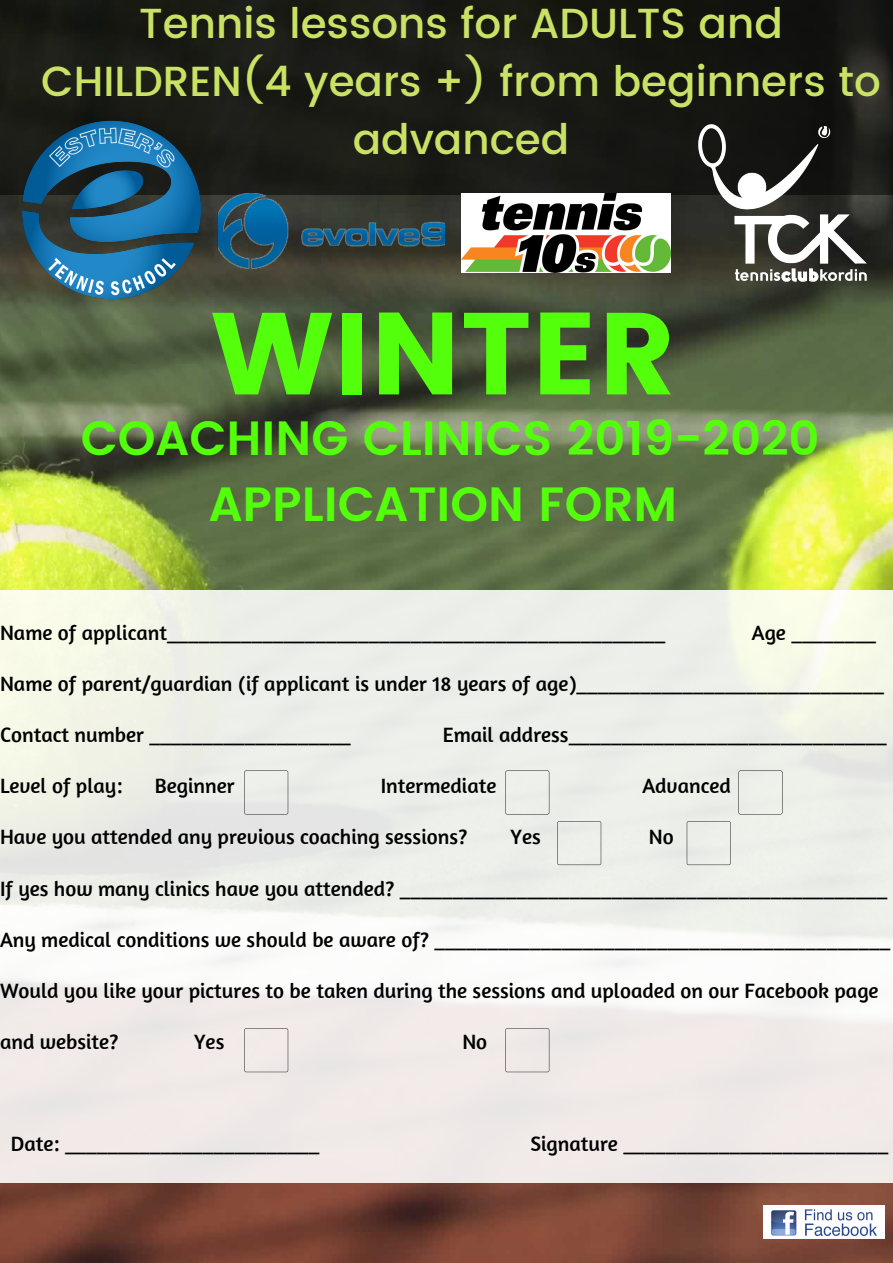
<style>
.page{position:relative;width:893px;height:1263px;background:#fff}
.page>*{position:absolute;margin:0;border:0;box-sizing:border-box;transform-origin:0 0}
.t1{font:116.32px "Poppins";color:#54ff0b}
.t2{font:600 48px/66.7px "Poppins";color:#54ff0b;text-align:center}
.t3{font:500 42px/58.4px "Poppins";color:#c9e265;text-align:center}
.t4{font:21.23px "Amaranth";color:#000}
</style>
<div class="page">
<img style="left:0;top:194px;width:893px;height:1069px">
<div style="left:0;top:0;width:893px;height:194px;background:#191a15"></div>
<img style="left:461px;top:194px;width:209px;height:78px">
<img style="left:218px;top:194px;width:226px;height:75px">
<img style="left:763px;top:1205px;width:122px;height:34px">
<img style="left:23px;top:120px;width:177px;height:210px">
<img style="left:694px;top:120px;width:176px;height:165px">
<svg style="left:0;top:591px;width:893px;height:592px;background:#efefea"></svg>
<div style="left:505px;top:770px;width:44px;height:44px;background:#edf0ea"></div>
<div style="left:738px;top:770px;width:44px;height:44px;background:#edefe9"></div>
<svg style="left:244px;top:770px;width:44px;height:44px;background:#e4e6e2"></svg>
<svg style="left:557px;top:821px;width:44px;height:44px;background:#e4e6e1"></svg>
<div style="left:687px;top:821px;width:43px;height:44px;background:#eceee9"></div>
<svg style="left:244px;top:1028px;width:44px;height:44px;background:#e9e3e1"></svg>
<svg style="left:505px;top:1028px;width:44px;height:44px;background:#e7e2e1"></svg>
<h3 class="t3" style="left:41px;top:-6px;width:841px">Tennis lessons for ADULTS and<br>CHILDREN(4 years +) from beginners to advanced</h3>
<h1 class="t1" style="left:211px;top:286px;width:466px">WINTER</h1>
<h2 class="t2" style="left:81px;top:405px;width:740px">COACHING CLINICS 2019-2020<br>APPLICATION FORM</h2>
<p class="t4" style="left:0;top:619px;width:667px">Name of applicant_______________________________________________</p>
<p class="t4" style="left:752px;top:619px;width:126px">Age ________</p>
<p class="t4" style="left:0;top:670px;width:885px">Name of parent/guardian (if applicant is under 18 years of age)_____________________________</p>
<p class="t4" style="left:0;top:721px;width:352px">Contact number ___________________</p>
<p class="t4" style="left:443px;top:721px;width:445px">Email address______________________________</p>
<p class="t4" style="left:0;top:773px;width:124px">Level of play:</p>
<p class="t4" style="left:155px;top:773px;width:81px">Beginner</p>
<p class="t4" style="left:381px;top:773px;width:117px">Intermediate</p>
<p class="t4" style="left:642px;top:773px;width:90px">Advanced</p>
<p class="t4" style="left:0;top:824px;width:469px">Have you attended any previous coaching sessions?</p>
<p class="t4" style="left:510px;top:824px;width:32px">Yes</p>
<p class="t4" style="left:649px;top:824px;width:26px">No</p>
<p class="t4" style="left:0;top:875px;width:889px">If yes how many clinics have you attended? ______________________________________________</p>
<p class="t4" style="left:0;top:926px;width:892px">Any medical conditions we should be aware of? ___________________________________________</p>
<p class="t4" style="left:0;top:977px;width:880px">Would you like your pictures to be taken during the sessions and uploaded on our Facebook page</p>
<p class="t4" style="left:0;top:1028px;width:120px">and website?</p>
<p class="t4" style="left:194px;top:1028px;width:32px">Yes</p>
<p class="t4" style="left:462px;top:1028px;width:26px">No</p>
<p class="t4" style="left:11px;top:1130px;width:310px">Date: ________________________</p>
<p class="t4" style="left:530px;top:1130px;width:359px">Signature _________________________</p>
</div>
